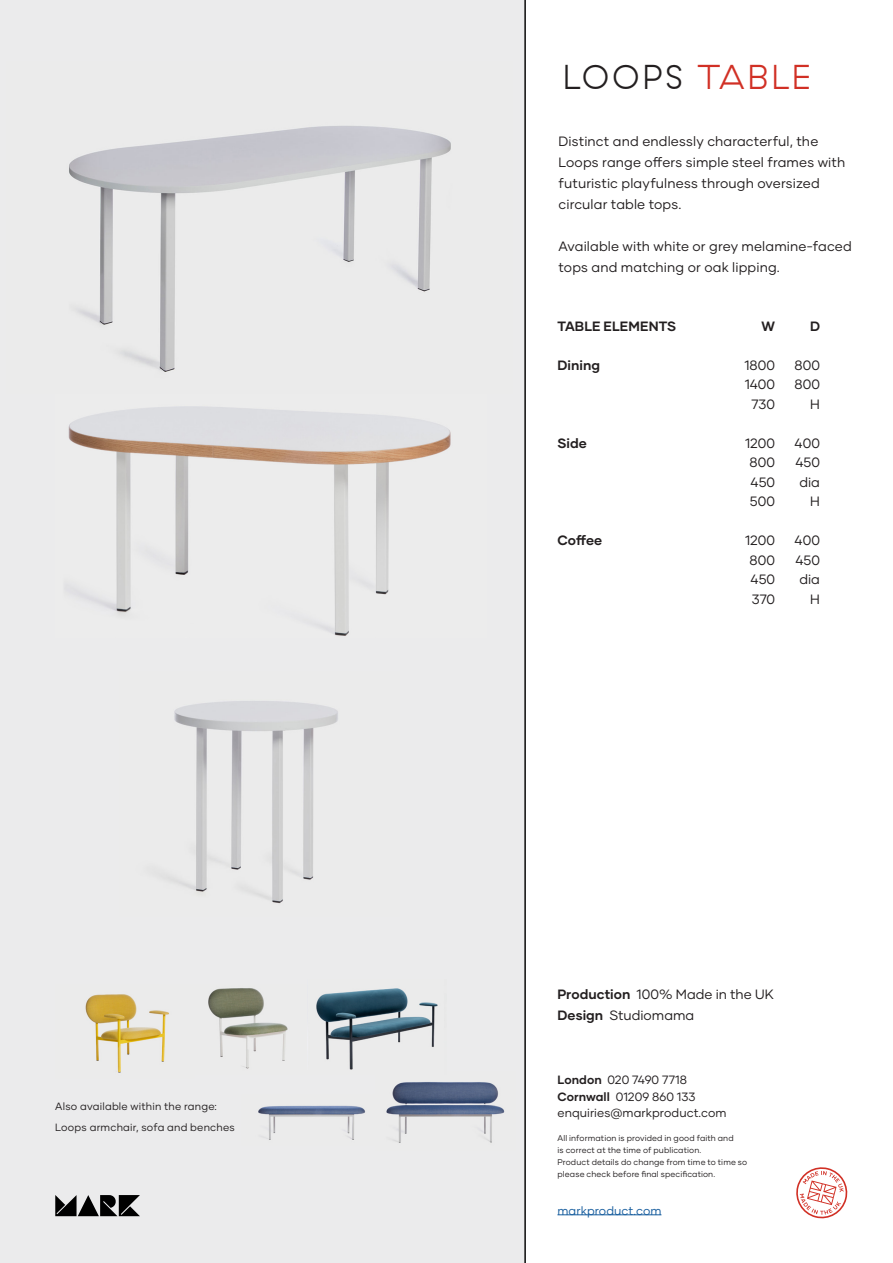
<style>
.page{position:relative;width:893px;height:1263px;background:#fff}
.page>*{position:absolute;margin:0;border:0;box-sizing:border-box;transform-origin:0 0}
.t1{font:300 34.5px "GT Haptik";letter-spacing:.075em;color:#231f20}
.t2{font:13.5px/21px "Gilmer";letter-spacing:.01em;color:#231f20}
.t3{font:700 13.5px "Gilmer";color:#231f20}
.t4{font:12px/16.5px "Gilmer";letter-spacing:.005em;color:#231f20}
.t5{font:12px "Gilmer";letter-spacing:.005em;color:#175d9e}
.t6{font:10.5px "Gilmer";letter-spacing:.02em;color:#231f20}
.t7{font:8.25px/12px "Gilmer";letter-spacing:.015em;color:#231f20}
.s1{color:#d13025}
.s2{font-weight:700}
</style>
<div class="page">
<div style="left:0;top:0;width:524px;height:1263px;background:#ebebec"></div>
<svg style="left:55px;top:1195px;width:85px;height:21px"></svg>
<hr style="left:557px;top:1214px;width:104px;height:1px;background:#175d9e">
<hr style="left:525px;top:0;width:1px;height:1263px;background:#000">
<svg style="left:796px;top:1167px;width:52px;height:52px"></svg>
<img style="left:386px;top:1082px;width:119px;height:61px">
<img style="left:258px;top:1105px;width:107px;height:35px">
<img style="left:85px;top:994px;width:84px;height:79px">
<img style="left:208px;top:988px;width:80px;height:81px">
<img style="left:316px;top:988px;width:122px;height:82px">
<img style="left:161px;top:701px;width:177px;height:203px">
<img style="left:67px;top:406px;width:384px;height:230px">
<img style="left:69px;top:126px;width:382px;height:246px">
<p class="t6" style="left:55px;top:1100px;width:163px">Also available within the range:</p>
<p class="t6" style="left:55px;top:1121px;width:181px">Loops armchair, sofa and benches</p>
<p class="t1" style="left:563px;top:57px;width:250px">LOOPS <span class="s1">TABLE</span></p>
<p class="t2" style="left:558px;top:130px;width:288px">Distinct and endlessly characterful, the Loops range offers simple steel frames with futuristic playfulness through oversized circular table tops.</p>
<p class="t2" style="left:558px;top:235px;width:295px">Available with white or grey melamine-faced tops and matching or oak lipping.</p>
<p class="t3" style="left:557px;top:317px;width:120px">TABLE ELEMENTS</p>
<p class="t3" style="left:762px;top:317px;width:15px">W</p>
<p class="t3" style="left:810px;top:317px;width:11px">D</p>
<p class="t3" style="left:557px;top:356px;width:44px">Dining</p>
<p class="t2" style="left:744px;top:354px;width:32px">1800</p>
<p class="t2" style="left:794px;top:354px;width:27px">800</p>
<p class="t2" style="left:745px;top:374px;width:32px">1400</p>
<p class="t2" style="left:794px;top:374px;width:27px">800</p>
<p class="t2" style="left:751px;top:393px;width:25px">730</p>
<p class="t2" style="left:810px;top:393px;width:11px">H</p>
<p class="t3" style="left:557px;top:434px;width:31px">Side</p>
<p class="t2" style="left:745px;top:432px;width:32px">1200</p>
<p class="t2" style="left:795px;top:432px;width:27px">400</p>
<p class="t2" style="left:750px;top:452px;width:27px">800</p>
<p class="t2" style="left:795px;top:452px;width:26px">450</p>
<p class="t2" style="left:750px;top:471px;width:26px">450</p>
<p class="t2" style="left:799px;top:471px;width:22px">dia</p>
<p class="t2" style="left:750px;top:491px;width:27px">500</p>
<p class="t2" style="left:810px;top:491px;width:11px">H</p>
<p class="t3" style="left:557px;top:532px;width:46px">Coffee</p>
<p class="t2" style="left:745px;top:530px;width:32px">1200</p>
<p class="t2" style="left:795px;top:530px;width:27px">400</p>
<p class="t2" style="left:750px;top:549px;width:27px">800</p>
<p class="t2" style="left:795px;top:549px;width:26px">450</p>
<p class="t2" style="left:750px;top:569px;width:26px">450</p>
<p class="t2" style="left:799px;top:569px;width:22px">dia</p>
<p class="t2" style="left:752px;top:588px;width:25px">370</p>
<p class="t2" style="left:810px;top:588px;width:11px">H</p>
<p class="t2" style="left:557px;top:984px;width:218px"><span class="s2">Production</span> 100% Made in the UK</p>
<p class="t2" style="left:557px;top:1005px;width:138px"><span class="s2">Design</span> Studiomama</p>
<p class="t4" style="left:557px;top:1072px;width:171px"><span class="s2">London</span> 020 7490 7718<br><span class="s2">Cornwall</span> 01209 860 133 enquiries@markproduct.com</p>
<p class="t7" style="left:557px;top:1132px;width:191px">All information is provided in good faith and<br>is correct at the time of publication.<br>Product details do change from time to time so please check before final specification.</p>
<p class="t5" style="left:557px;top:1203px;width:105px">markproduct.com</p>
</div>
